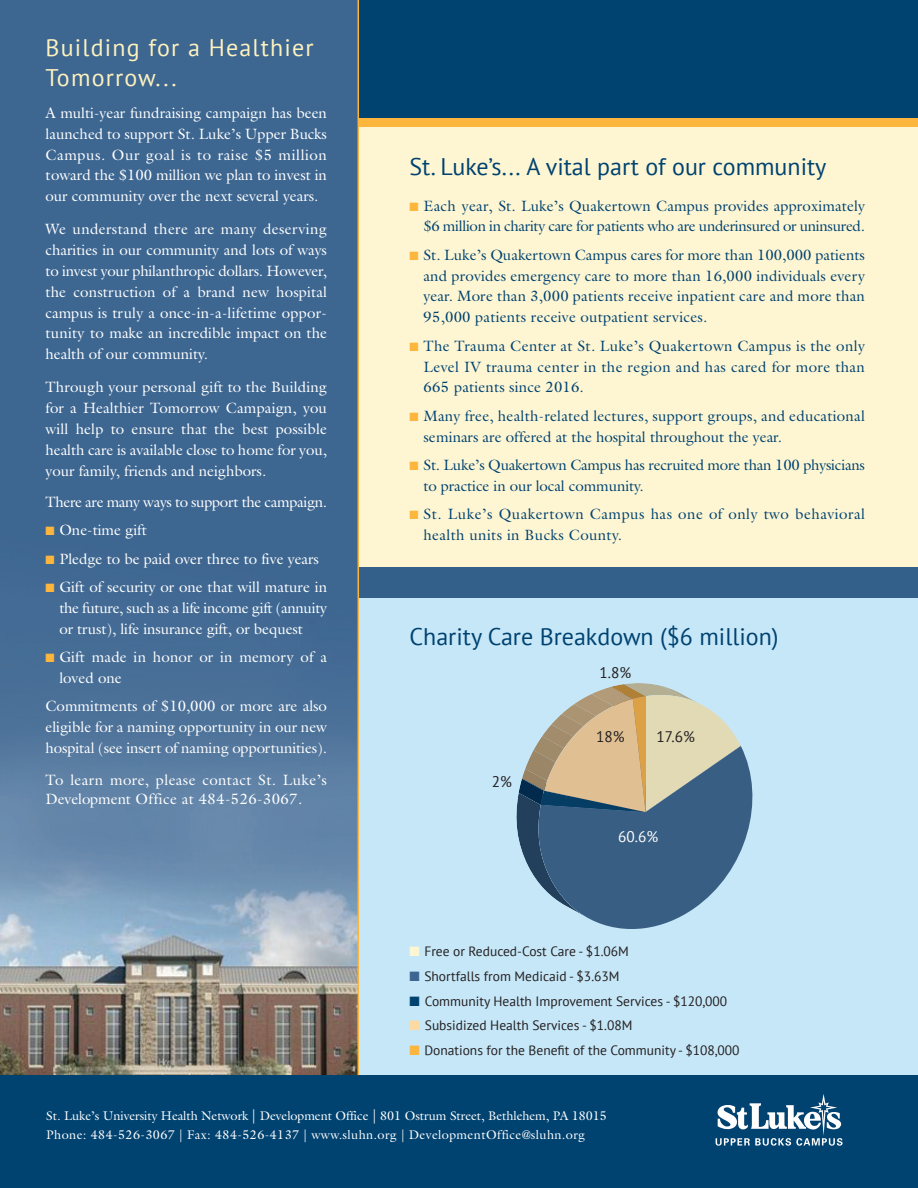
<style>
.page{position:relative;width:918px;height:1188px;background:#fff}
.page>*{position:absolute;margin:0;border:0;box-sizing:border-box;transform-origin:0 0}
.t1{font:24px "PT Sans";color:#004270}
.t2{font:24px/30px "PT Sans";letter-spacing:.05em;color:#fef2be}
.t3{font:15.3px "PT Sans";color:#231f20}
.t4{font:15.3px "PT Sans";color:#fff}
.t5{font:15px/20.9px "Galliard";color:#fff;text-align:justify}
.t6{font:15px/20.9px "Galliard";letter-spacing:.01em;color:#004270;text-align:justify}
.t7{font:15px/20.9px "Galliard";letter-spacing:-.01em;color:#004270;text-align:right}
.t8{font:15px/20.9px "Galliard";letter-spacing:-.015em;color:#004270}
.t9{font:15px/20.9px "Galliard";letter-spacing:.035em;color:#004270}
.t10{font:15px/19.5px "Galliard";letter-spacing:.025em;color:#fff}
.t11{font:15px "Galliard";letter-spacing:-.02em;color:#fff}
.t12{font:13.5px "PT Sans";color:#231f20}
.t13{font:12.75px/19px "Galliard";letter-spacing:-.005em;color:#fff}
.s1{color:#fcb53d}
.s2{color:#fef6d3}
.s3{color:#3c6691}
.s4{color:#004270}
.s5{color:#fed9a1}
.s6{font-size:14.25px}
</style>
<div class="page">
<div style="left:358px;top:576px;width:560px;height:499px;background:#c6e7f8"></div>
<div style="left:354px;top:122px;width:564px;height:459px;background:#fef6d3"></div>
<div style="left:0;top:0;width:358px;height:68px;background:#3d6691"></div>
<img style="left:0;top:68px;width:358px;height:1007px">
<div style="left:0;top:1075px;width:918px;height:113px;background:#004270"></div>
<div style="left:358px;top:0;width:560px;height:121px;background:#004270"></div>
<div style="left:358px;top:118px;width:560px;height:8px;background:#fcb53d"></div>
<svg style="left:516px;top:683px;width:237px;height:246px"></svg>
<div style="left:359px;top:568px;width:559px;height:30px;background:#32608a"></div>
<hr style="left:358px;top:0;width:1px;height:1075px;background:#fcb53d">
<svg style="left:716px;top:1094px;width:127px;height:52px"></svg>
<h1 class="t2" style="left:46px;top:33px;width:270px">Building for a Healthier<br>Tomorrow...</h1>
<p class="t5" style="left:46px;top:102px;width:283px">A multi-year fundraising campaign has been launched to support St. Luke’s Upper Bucks Campus. Our goal is to raise $5 million toward the $100 million we plan to invest in our community over the next several years.</p>
<p class="t5" style="left:46px;top:219px;width:283px">We understand there are many deserving charities in our community and lots of ways to invest your philanthropic dollars. However, the construction of a brand new hospital campus is truly a once-in-a-lifetime oppor&shy;tunity to make an incredible impact on the health of our community.</p>
<p class="t5" style="left:46px;top:377px;width:283px">Through your personal gift to the Building for a Healthier Tomorrow Campaign, you will help to ensure that the best possible health care is available close to home for you, your family, friends and neighbors.</p>
<p class="t11" style="left:46px;top:493px;width:283px">There are many ways to support the campaign.</p>
<p class="t5" style="left:46px;top:520px;width:103px"><span class="s1">■</span> One-time gift</p>
<p class="t5" style="left:46px;top:548px;width:275px"><span class="s1">■</span> Pledge to be paid over three to five years</p>
<p class="t5" style="left:59px;top:576px;width:269px;text-indent:-14px"><span class="s1">■</span> Gift of security or one that will mature in the future, such as a life income gift (annuity or trust), life insurance gift, or bequest</p>
<p class="t5" style="left:59px;top:647px;width:269px;text-indent:-14px"><span class="s1">■</span> Gift made in honor or in memory of a loved one</p>
<p class="t5" style="left:46px;top:696px;width:283px">Commitments of $10,000 or more are also eligible for a naming opportunity in our new hospital (see insert of naming opportunities).</p>
<p class="t10" style="left:46px;top:770px;width:283px">To learn more, please contact St. Luke’s<br>Development Office at 484-526-3067.</p>
<h1 class="t1" style="left:410px;top:153px;width:418px">St. Luke’s... A vital part of our community</h1>
<p class="t7" style="left:410px;top:195px;width:457px"><span class="s1">■</span> Each year, St. Luke’s Quakertown Campus provides approximately $6 million in charity care for patients who are underinsured or uninsured.</p>
<p class="t6" style="left:423px;top:244px;width:443px;text-indent:-14px"><span class="s1">■</span> St. Luke’s Quakertown Campus cares for more than 100,000 patients and provides emergency care to more than 16,000 individuals every year. More than 3,000 patients receive inpatient care and more than 95,000 patients receive outpatient services.</p>
<p class="t6" style="left:423px;top:335px;width:443px;text-indent:-14px"><span class="s1">■</span> The Trauma Center at St. Luke’s Quakertown Campus is the only Level IV trauma center in the region and has cared for more than 665 patients since 2016.</p>
<p class="t6" style="left:423px;top:405px;width:443px;text-indent:-14px"><span class="s1">■</span> Many free, health-related lectures, support groups, and educational seminars are offered at the hospital throughout the year.</p>
<p class="t8" style="left:423px;top:454px;width:443px;text-indent:-14px"><span class="s1">■</span> St. Luke’s Quakertown Campus has recruited more than 100 physicians to practice in our local community.</p>
<p class="t9" style="left:423px;top:504px;width:443px;text-indent:-14px"><span class="s1">■</span> St. Luke’s Quakertown Campus has one of only two behavioral health units in Bucks County.</p>
<h1 class="t1" style="left:410px;top:623px;width:370px">Charity Care Breakdown ($6 million)</h1>
<p class="t3" style="left:492px;top:773px;width:22px">2%</p>
<p class="t3" style="left:600px;top:664px;width:33px">1.8%</p>
<p class="t3" style="left:596px;top:728px;width:30px">18%</p>
<p class="t3" style="left:656px;top:728px;width:40px">17.6%</p>
<p class="t4" style="left:618px;top:828px;width:42px">60.6%</p>
<p class="t12" style="left:410px;top:944px;width:221px"><span class="s2">■</span> Free or Reduced-Cost Care - $1.06M</p>
<p class="t12" style="left:410px;top:969px;width:212px"><span class="s3">■</span> Shortfalls from Medicaid - $3.63M</p>
<p class="t12" style="left:410px;top:993px;width:319px"><span class="s4">■</span> Community Health Improvement Services - $120,000</p>
<p class="t12" style="left:410px;top:1018px;width:224px"><span class="s5">■</span> Subsidized Health Services - $1.08M</p>
<p class="t12" style="left:410px;top:1043px;width:332px"><span class="s1">■</span> Donations for the Benefit of the Community - $108,000</p>
<p class="t13" style="left:46px;top:1106px;width:562px">St. Luke’s University Health Network <span class="s6">|</span> Development Office <span class="s6">|</span> 801 Ostrum Street, Bethlehem, PA 18015<br>Phone: 484-526-3067 | Fax: 484-526-4137 | www.sluhn.org | DevelopmentOffice@sluhn.org</p>
</div>
